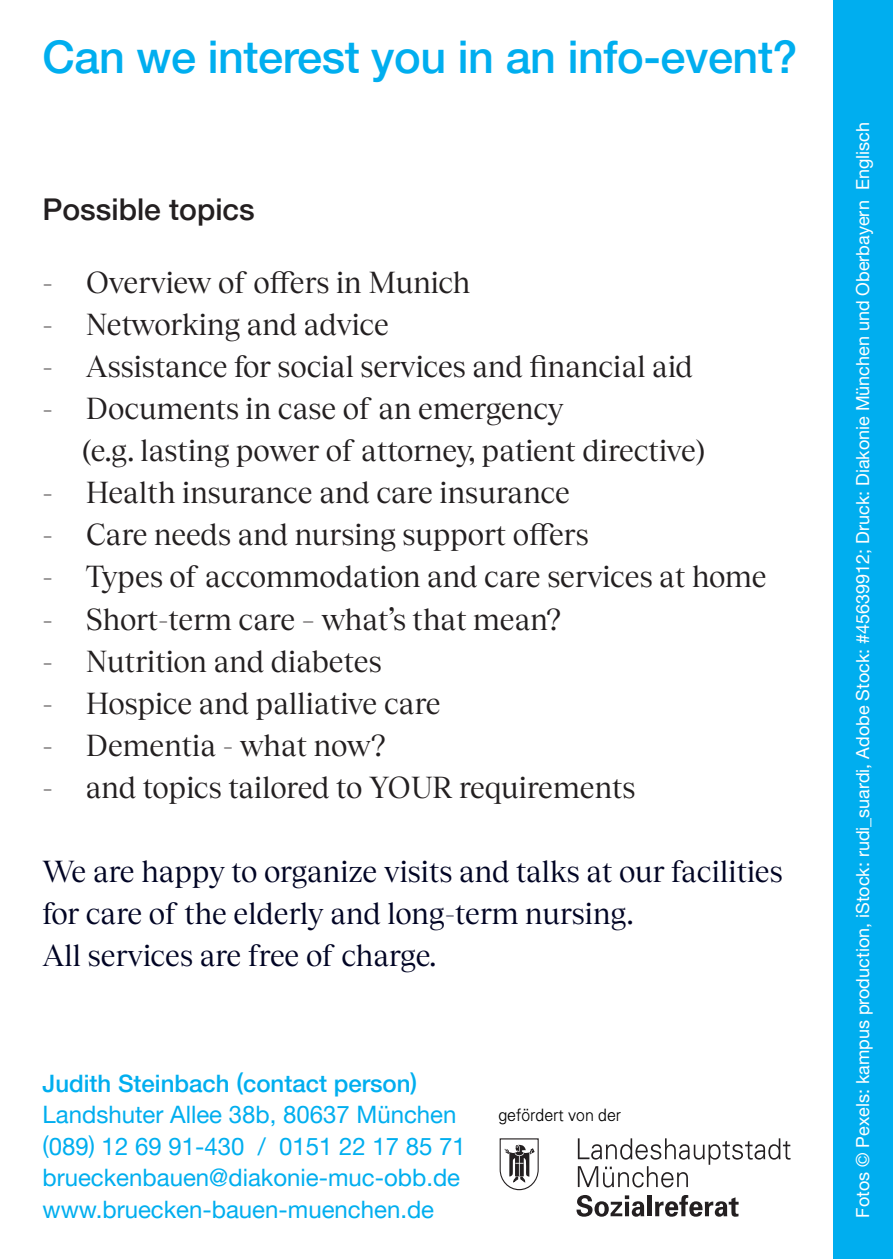
<style>
.page{position:relative;width:893px;height:1259px;background:#fff}
.page>*{position:absolute;margin:0;border:0;box-sizing:border-box;transform-origin:0 0}
.H1_1___Titel{font:500 45px "Helvetica Neue LT Pro";letter-spacing:-.01em;color:#00aeef}
.H2___Zwischentitel{font:30px "Tobias";color:#231f20}
.P3___Information{font:30px "Tobias";letter-spacing:-.005em;color:#000424}
.H1_1___Titel-2{font:500 30px "Helvetica Neue LT Pro";color:#231f20}
.P3___Information-2{font:24px/31.5px "Helvetica Neue LT Pro";color:#00aeef}
.H3___Titel_Information{font:24px "Helvetica Neue LT Pro";color:#00aeef}
.H3___Titel_Information-2{font:500 24px "Helvetica Neue LT Pro";color:#00aeef}
.P3___Information-3{font:18px "Helvetica Neue LT Pro";color:#fff}
.t1{font:300 17.1px "Univers";color:#000001;scale:.94 1}
</style>
<div class="page">
<div style="left:833px;top:0;width:60px;height:1259px;background:#00aeef"></div>
<svg style="left:576px;top:1195px;width:68px;height:21px"></svg>
<hr style="left:648px;top:1195px;width:4px;height:21px;background:#231f20">
<svg style="left:655px;top:1195px;width:84px;height:21px"></svg>
<svg style="left:578px;top:1138px;width:212px;height:49px"></svg>
<svg style="left:499px;top:1138px;width:40px;height:52px"></svg>
<p class="H1_1___Titel" style="left:43px;top:30px;width:756px">Can we interest you in an info-event?</p>
<p class="H1_1___Titel-2" style="left:43px;top:191px;width:214px">Possible topics</p>
<p class="H2___Zwischentitel" style="left:43px;top:259px;width:429px">- Overview of offers in Munich</p>
<p class="H2___Zwischentitel" style="left:43px;top:301px;width:348px">- Networking and advice</p>
<p class="H2___Zwischentitel" style="left:43px;top:343px;width:652px">- Assistance for social services and financial aid</p>
<p class="H2___Zwischentitel" style="left:43px;top:385px;width:523px">- Documents in case of an emergency</p>
<p class="H2___Zwischentitel" style="left:82px;top:427px;width:625px">(e.g. lasting power of attorney, patient directive)</p>
<p class="H2___Zwischentitel" style="left:43px;top:469px;width:529px">- Health insurance and care insurance</p>
<p class="H2___Zwischentitel" style="left:43px;top:511px;width:548px">- Care needs and nursing support offers</p>
<p class="H2___Zwischentitel" style="left:43px;top:553px;width:726px">- Types of accommodation and care services at home</p>
<p class="H2___Zwischentitel" style="left:43px;top:595px;width:521px">- Short-term care – what’s that mean?</p>
<p class="H2___Zwischentitel" style="left:43px;top:637px;width:341px">- Nutrition and diabetes</p>
<p class="H2___Zwischentitel" style="left:43px;top:679px;width:400px">- Hospice and palliative care</p>
<p class="H2___Zwischentitel" style="left:43px;top:721px;width:345px">- Dementia - what now?</p>
<p class="H2___Zwischentitel" style="left:43px;top:763px;width:594px">- and topics tailored to YOUR requirements</p>
<p class="P3___Information" style="left:43px;top:847px;width:742px">We are happy to organize visits and talks at our facilities</p>
<p class="P3___Information" style="left:43px;top:889px;width:592px">for care of the elderly and long-term nursing.</p>
<p class="P3___Information" style="left:43px;top:931px;width:395px">All services are free of charge.</p>
<p class="H3___Titel_Information-2" style="left:43px;top:1068px;width:376px">Judith Steinbach (contact person)</p>
<p class="H3___Titel_Information" style="left:43px;top:1099px;width:415px">Landshuter Allee 38b, 80637 München</p>
<p class="P3___Information-2" style="left:43px;top:1129px;width:425px">(089) 12 69 91-430 / 0151 22 17 85 71</p>
<p class="P3___Information-2" style="left:43px;top:1161px;width:419px">brueckenbauen@diakonie-muc-obb.de www.bruecken-bauen-muenchen.de</p>
<p class="t1" style="left:498px;top:1104px;width:132px">gefördert von der</p>
<p class="P3___Information-3" style="left:852px;top:1217px;width:1097px;rotate:-90deg">Fotos © Pexels: kampus production, iStock: rudi_suardi, Adobe Stock: #45639912; Druck: Diakonie München und Oberbayern Englisch</p>
</div>
